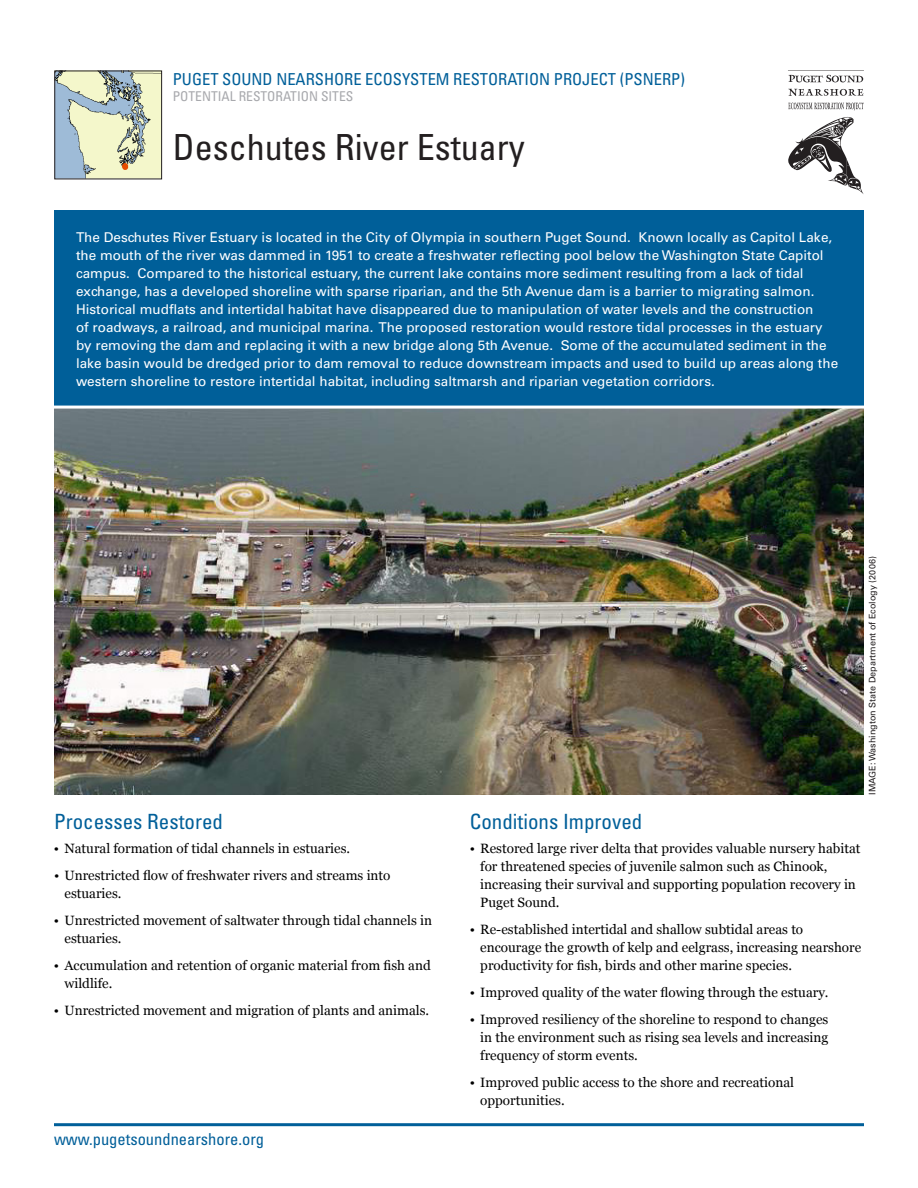
<style>
.page{position:relative;width:918px;height:1188px;background:#fff}
.page>*{position:absolute;margin:0;border:0;box-sizing:border-box;transform-origin:0 0}
.Page_Title{font:condensed 36px "Univers LT Std";color:#231f20}
.t1{font:condensed 21px "Univers LT Std";color:#005f99}
.t2{font:condensed 16.5px "Univers LT Std";color:#005f99}
.TEXT_blue_box{font:13.5px/18px "Univers LT Std";color:#fff}
.t3{font:13.5px/18px "Georgia";color:#000}
.t4{font:condensed 13.5px "Univers LT Std";color:#a8a9ad}
.t5{font:9px "Univers LT Std";color:#231f20}
</style>
<div class="page">
<img style="left:54px;top:409px;width:810px;height:386px">
<svg style="left:788px;top:117px;width:76px;height:77px"></svg>
<svg style="left:788px;top:70px;width:76px;height:12px"></svg>
<svg style="left:788px;top:89px;width:75px;height:7px"></svg>
<svg style="left:788px;top:102px;width:76px;height:9px"></svg>
<hr style="left:54px;top:1123px;width:810px;height:3px;background:#005f99">
<div style="left:54px;top:211px;width:810px;height:196px;background:#005f99"></div>
<hr style="left:52px;top:406px;width:814px;height:3px;background:#fff">
<img style="left:56px;top:73px;width:104px;height:104px">
<div style="left:54px;top:71px;width:108px;height:108px;border:1px solid #231f20"></div>
<p class="t2" style="left:173px;top:69px;width:514px">PUGET SOUND NEARSHORE ECOSYSTEM RESTORATION PROJECT (PSNERP)</p>
<p class="t4" style="left:173px;top:88px;width:182px">POTENTIAL RESTORATION SITES</p>
<p class="Page_Title" style="left:173px;top:124px;width:353px">Deschutes River Estuary</p>
<p class="TEXT_blue_box" style="left:76px;top:228px;width:764px">The Deschutes River Estuary is located in the City of Olympia in southern Puget Sound. Known locally as Capitol Lake, the mouth of the river was dammed in 1951 to create a freshwater reflecting pool below the Washington State Capitol campus. Compared to the historical estuary, the current lake contains more sediment resulting from a lack of tidal exchange, has a developed shoreline with sparse riparian, and the 5th Avenue dam is a barrier to migrating salmon.<br>Historical mudflats and intertidal habitat have disappeared due to manipulation of water levels and the construction<br>of roadways, a railroad, and municipal marina. The proposed restoration would restore tidal processes in the estuary by removing the dam and replacing it with a new bridge along 5th Avenue. Some of the accumulated sediment in the lake basin would be dredged prior to dam removal to reduce downstream impacts and used to build up areas along the western shoreline to restore intertidal habitat, including saltmarsh and riparian vegetation corridors.</p>
<h2 class="t1" style="left:54px;top:808px;width:171px">Processes Restored</h2>
<h2 class="t1" style="left:470px;top:808px;width:174px">Conditions Improved</h2>
<p class="t5" style="left:867px;top:795px;width:240px;rotate:-90deg">IMAGE: Washington State Department of Ecology (2006)</p>
<p class="t3" style="left:54px;top:840px;width:298px">• Natural formation of tidal channels in estuaries.</p>
<p class="t3" style="left:64px;top:867px;width:328px;text-indent:-10px">• Unrestricted flow of freshwater rivers and streams into estuaries.</p>
<p class="t3" style="left:64px;top:912px;width:369px;text-indent:-11px">• Unrestricted movement of saltwater through tidal channels in estuaries.</p>
<p class="t3" style="left:64px;top:957px;width:368px;text-indent:-11px">• Accumulation and retention of organic material from fish and wildlife.</p>
<p class="t3" style="left:54px;top:1002px;width:377px">• Unrestricted movement and migration of plants and animals.</p>
<p class="t2" style="left:54px;top:1128px;width:212px">www.pugetsoundnearshore.org</p>
<p class="t3" style="left:480px;top:840px;width:382px;text-indent:-10px">• Restored large river delta that provides valuable nursery habitat for threatened species of juvenile salmon such as Chinook, increasing their survival and supporting population recovery in Puget Sound.</p>
<p class="t3" style="left:480px;top:921px;width:382px;text-indent:-10px">• Re-established intertidal and shallow subtidal areas to encourage the growth of kelp and eelgrass, increasing nearshore productivity for fish, birds and other marine species.</p>
<p class="t3" style="left:470px;top:984px;width:360px">• Improved quality of the water flowing through the estuary.</p>
<p class="t3" style="left:480px;top:1011px;width:350px;text-align:justify;text-indent:-10px">• Improved resiliency of the shoreline to respond to changes in the environment such as rising sea levels and increasing frequency of storm events.</p>
<p class="t3" style="left:480px;top:1074px;width:315px;text-indent:-10px">• Improved public access to the shore and recreational opportunities.</p>
</div>
